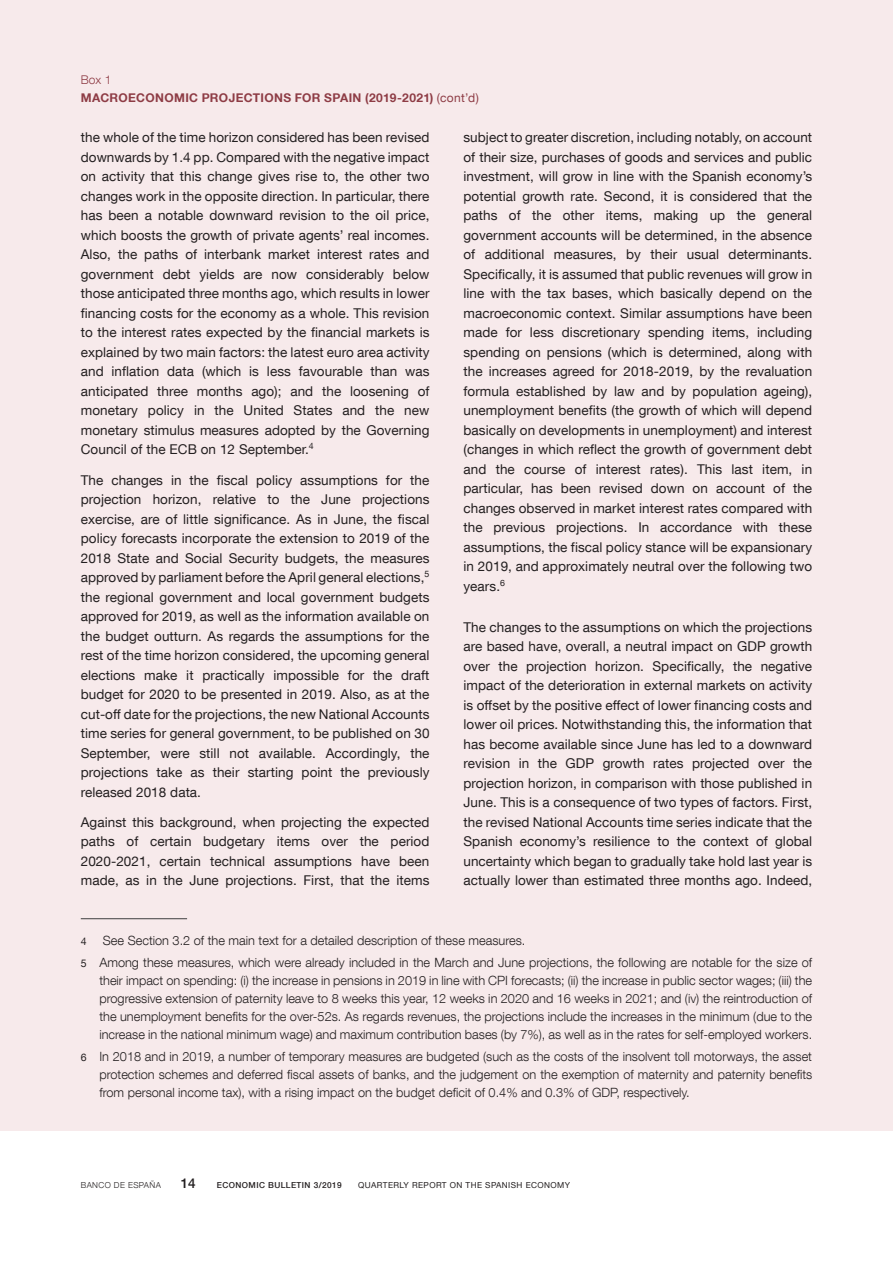
<style>
.page{position:relative;width:893px;height:1263px;background:#fff}
.page>*{position:absolute;margin:0;border:0;box-sizing:border-box;transform-origin:0 0}
.Texto_recuadro{font:13.5px/19.5px "Bd E Neue Helvetica";letter-spacing:.005em;color:#231f20;text-align:justify}
.t1{font:500 13.5px "Bd E Neue Helvetica";color:#231f20}
.Citas_recuadro{font:300 12.75px/18px "Bd E Neue Helvetica";color:#231f20;text-align:justify}
.Título_recuadro{font:700 12px "Bd E Neue Helvetica";letter-spacing:.03em;color:#8e3c45}
.Numero_recuadro{font:300 12px "Bd E Neue Helvetica";color:#8e3c45}
.Citas_recuadro-2{font:10.5px "Bd E Neue Helvetica";color:#231f20}
.t2{font:8.25px "Bd E Neue Helvetica";letter-spacing:.05em;color:#231f20}
.t3{font:500 8.25px "Bd E Neue Helvetica";letter-spacing:.05em;color:#231f20}
.t4{font:300 8.25px "Bd E Neue Helvetica";letter-spacing:.05em;color:#231f20}
.s1{font-weight:400}
.s2{font-weight:400;font-size:10.5px}
</style>
<div class="page">
<div style="left:0;top:0;width:893px;height:1131px;background:#f7eaeb"></div>
<hr style="left:81px;top:918px;width:106px;height:1px;background:#3e3e3f">
<p class="Numero_recuadro" style="left:81px;top:72px;width:32px">Box 1</p>
<p class="Título_recuadro" style="left:81px;top:90px;width:399px">MACROECONOMIC PROJECTIONS FOR SPAIN (2019-2021) <span class="s1">(cont’d)</span></p>
<p class="Texto_recuadro" style="left:81px;top:128px;width:350px">the whole of the time horizon considered has been revised downwards by 1.4 pp. Compared with the negative impact on activity that this change gives rise to, the other two changes work in the opposite direction. In particular, there has been a notable downward revision to the oil price, which boosts the growth of private agents’ real incomes.<br>Also, the paths of interbank market interest rates and government debt yields are now considerably below those anticipated three months ago, which results in lower financing costs for the economy as a whole. This revision to the interest rates expected by the financial markets is explained by two main factors: the latest euro area activity and inflation data (which is less favourable than was anticipated three months ago); and the loosening of monetary policy in the United States and the new monetary stimulus measures adopted by the Governing Council of the ECB on 12 September.<sup>4</sup></p>
<p class="Texto_recuadro" style="left:81px;top:470px;width:350px">The changes in the fiscal policy assumptions for the projection horizon, relative to the June projections exercise, are of little significance. As in June, the fiscal policy forecasts incorporate the extension to 2019 of the 2018 State and Social Security budgets, the measures approved by parliament before the April general elections,<sup>5 </sup>the regional government and local government budgets approved for 2019, as well as the information available on the budget outturn. As regards the assumptions for the rest of the time horizon considered, the upcoming general elections make it practically impossible for the draft budget for 2020 to be presented in 2019. Also, as at the cut-off date for the projections, the new National Accounts time series for general government, to be published on 30<br>September, were still not available. Accordingly, the projections take as their starting point the previously released 2018 data.</p>
<p class="Texto_recuadro" style="left:81px;top:812px;width:350px">Against this background, when projecting the expected paths of certain budgetary items over the period 2020‑2021, certain technical assumptions have been made, as in the June projections. First, that the items</p>
<p class="Texto_recuadro" style="left:463px;top:128px;width:350px">subject to greater discretion, including notably, on account of their size, purchases of goods and services and public investment, will grow in line with the Spanish economy’s potential growth rate. Second, it is considered that the paths of the other items, making up the general government accounts will be determined, in the absence of additional measures, by their usual determinants.<br>Specifically, it is assumed that public revenues will grow in line with the tax bases, which basically depend on the macroeconomic context. Similar assumptions have been made for less discretionary spending items, including spending on pensions (which is determined, along with the increases agreed for 2018-2019, by the revaluation formula established by law and by population ageing), unemployment benefits (the growth of which will depend basically on developments in unemployment) and interest (changes in which reflect the growth of government debt and the course of interest rates). This last item, in particular, has been revised down on account of the changes observed in market interest rates compared with the previous projections. In accordance with these assumptions, the fiscal policy stance will be expansionary in 2019, and approximately neutral over the following two years.<sup>6</sup></p>
<p class="Texto_recuadro" style="left:463px;top:617px;width:350px">The changes to the assumptions on which the projections are based have, overall, a neutral impact on GDP growth over the projection horizon. Specifically, the negative impact of the deterioration in external markets on activity is offset by the positive effect of lower financing costs and lower oil prices. Notwithstanding this, the information that has become available since June has led to a downward revision in the GDP growth rates projected over the projection horizon, in comparison with those published in June. This is a consequence of two types of factors. First, the revised National Accounts time series indicate that the Spanish economy’s resilience to the context of global uncertainty which began to gradually take hold last year is actually lower than estimated three months ago. Indeed,</p>
<p class="Citas_recuadro-2" style="left:81px;top:934px;width:7px">4</p>
<p class="Citas_recuadro" style="left:103px;top:931px;width:424px">See Section 3.2 of the main text for a detailed description of these measures.</p>
<p class="Citas_recuadro" style="left:99px;top:953px;width:714px;text-indent:-19px"><span class="s2">5</span> Among these measures, which were already included in the March and June projections, the following are notable for the size of their impact on spending: (i) the increase in pensions in 2019 in line with CPI forecasts; (ii) the increase in public sector wages; (iii) the progressive extension of paternity leave to 8 weeks this year, 12 weeks in 2020 and 16 weeks in 2021; and (iv) the reintroduction of the unemployment benefits for the over-52s. As regards revenues, the projections include the increases in the minimum (due to the increase in the national minimum wage) and maximum contribution bases (by 7%), as well as in the rates for self-employed workers.</p>
<p class="Citas_recuadro" style="left:99px;top:1047px;width:714px;text-indent:-19px"><span class="s2">6</span> In 2018 and in 2019, a number of temporary measures are budgeted (such as the costs of the insolvent toll motorways, the asset protection schemes and deferred fiscal assets of banks, and the judgement on the exemption of maternity and paternity benefits from personal income tax), with a rising impact on the budget deficit of 0.4% and 0.3% of GDP, respectively.</p>
<p class="t4" style="left:81px;top:1180px;width:82px">BANCO DE ESPAÑA</p>
<p class="t1" style="left:181px;top:1175px;width:16px">14</p>
<p class="t3" style="left:217px;top:1180px;width:126px">ECONOMIC BULLETIN 3/2019</p>
<p class="t2" style="left:358px;top:1180px;width:214px">QUARTERLY REPORT ON THE SPANISH ECONOMY</p>
</div>
